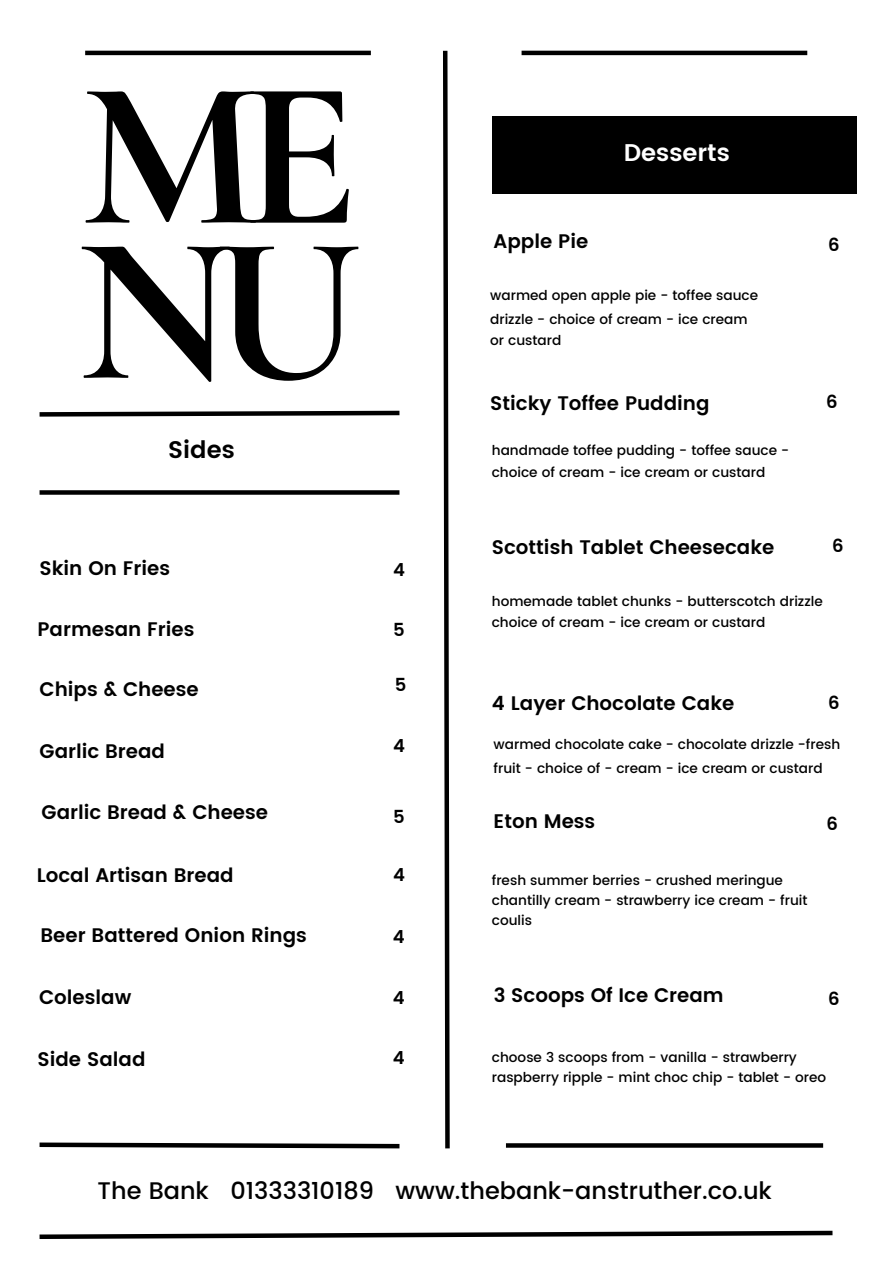
<style>
.page{position:relative;width:893px;height:1264px;background:#fff}
.page>*{position:absolute;margin:0;border:0;box-sizing:border-box;transform-origin:0 0}
.t1{font:700 209.85px/155.1px "Cormorant Garamond";color:#000}
.t2{font:600 24.15px "Poppins";color:#fff}
.t3{font:500 24px "Poppins";color:#000}
.t4{font:600 24px "Poppins";color:#000}
.t5{font:600 19.65px "Poppins";color:#000}
.t6{font:600 18px "Poppins";color:#000}
.t7{font:500 13.65px/20.2px "Poppins";color:#000}
</style>
<div class="page">
<div style="left:491px;top:116px;width:365px;height:78px;background:#000"></div>
<svg style="left:443px;top:50px;width:7px;height:1099px"></svg>
<svg style="left:39px;top:410px;width:361px;height:7px"></svg>
<svg style="left:40px;top:490px;width:359px;height:4px"></svg>
<svg style="left:39px;top:1142px;width:361px;height:7px"></svg>
<svg style="left:506px;top:1143px;width:317px;height:4px"></svg>
<svg style="left:39px;top:1230px;width:794px;height:9px"></svg>
<hr style="left:85px;top:51px;width:286px;height:4px;background:#000">
<hr style="left:521px;top:51px;width:286px;height:4px;background:#000">
<h1 class="t1" style="left:77px;top:78px;width:285px">ME<br>NU</h1>
<h3 class="t4" style="left:168px;top:435px;width:68px">Sides</h3>
<h3 class="t5" style="left:40px;top:557px;width:132px">Skin On Fries</h3>
<h3 class="t6" style="left:393px;top:559px;width:13px">4</h3>
<h3 class="t5" style="left:38px;top:617px;width:158px">Parmesan Fries</h3>
<h3 class="t6" style="left:393px;top:619px;width:13px">5</h3>
<h3 class="t5" style="left:40px;top:678px;width:161px">Chips &amp; Cheese</h3>
<h3 class="t6" style="left:395px;top:674px;width:13px">5</h3>
<h3 class="t5" style="left:40px;top:739px;width:127px">Garlic Bread</h3>
<h3 class="t6" style="left:393px;top:735px;width:13px">4</h3>
<h3 class="t5" style="left:42px;top:800px;width:228px">Garlic Bread &amp; Cheese</h3>
<h3 class="t6" style="left:393px;top:806px;width:13px">5</h3>
<h3 class="t5" style="left:37px;top:863px;width:198px">Local Artisan Bread</h3>
<h3 class="t5" style="left:40px;top:924px;width:268px">Beer Battered Onion Rings</h3>
<h3 class="t6" style="left:393px;top:864px;width:13px">4</h3>
<h3 class="t6" style="left:393px;top:926px;width:13px">4</h3>
<h3 class="t5" style="left:39px;top:986px;width:94px">Coleslaw</h3>
<h3 class="t6" style="left:393px;top:987px;width:13px">4</h3>
<h3 class="t5" style="left:37px;top:1047px;width:109px">Side Salad</h3>
<h3 class="t6" style="left:393px;top:1047px;width:13px">4</h3>
<h3 class="t5" style="left:493px;top:229px;width:96px">Apple Pie</h3>
<h2 class="t2" style="left:623px;top:138px;width:108px">Desserts</h2>
<p class="t7" style="left:490px;top:283px;width:269px;line-height:23.5px">warmed open apple pie - toffee sauce drizzle - choice of cream - ice cream</p>
<p class="t7" style="left:490px;top:330px;width:73px">or custard</p>
<h3 class="t6" style="left:828px;top:235px;width:13px">6</h3>
<h3 class="t5" style="left:490px;top:391px;width:221px">Sticky Toffee Pudding</h3>
<h3 class="t6" style="left:826px;top:391px;width:13px">6</h3>
<p class="t7" style="left:491px;top:440px;width:299px;line-height:21.3px">handmade toffee pudding - toffee sauce - choice of cream - ice cream or custard</p>
<h3 class="t5" style="left:492px;top:535px;width:284px">Scottish Tablet Cheesecake</h3>
<h3 class="t6" style="left:832px;top:535px;width:13px">6</h3>
<p class="t7" style="left:491px;top:590px;width:332px;line-height:21.3px">homemade tablet chunks - butterscotch drizzle choice of cream - ice cream or custard</p>
<h3 class="t5" style="left:492px;top:692px;width:244px">4 Layer Chocolate Cake</h3>
<h3 class="t6" style="left:828px;top:692px;width:13px">6</h3>
<p class="t7" style="left:493px;top:732px;width:348px;line-height:23.5px">warmed chocolate cake - chocolate drizzle -fresh fruit - choice of - cream - ice cream or custard</p>
<h3 class="t5" style="left:493px;top:810px;width:103px">Eton Mess</h3>
<h3 class="t6" style="left:826px;top:813px;width:13px">6</h3>
<p class="t7" style="left:492px;top:869px;width:317px">fresh summer berries - crushed meringue chantilly cream - strawberry ice cream - fruit coulis</p>
<h3 class="t5" style="left:493px;top:983px;width:231px">3 Scoops Of Ice Cream</h3>
<h3 class="t6" style="left:828px;top:988px;width:13px">6</h3>
<p class="t7" style="left:492px;top:1047px;width:336px">choose 3 scoops from - vanilla - strawberry raspberry ripple - mint choc chip - tablet - oreo</p>
<h3 class="t3" style="left:98px;top:1176px;width:675px">The Bank 01333310189 www.thebank-anstruther.co.uk</h3>
</div>
